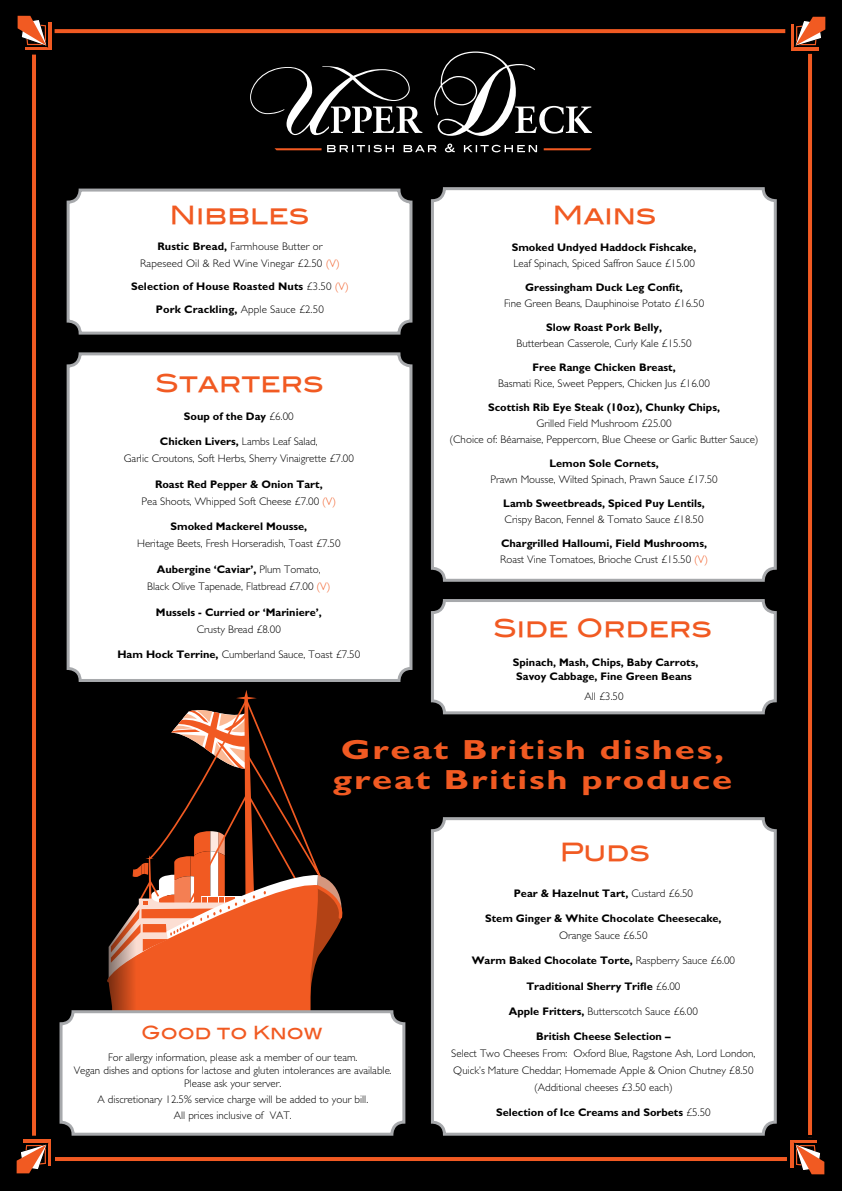
<style>
.page{position:relative;width:842px;height:1191px;background:#000}
.page>*{position:absolute;margin:0;border:0;box-sizing:border-box;transform-origin:0 0}
.t1{font:700 27.7px/30px "M Gill Sans";letter-spacing:.05em;color:#f15a22;text-align:center;scale:1.31 1}
.t2{font:25px "Blair Md ITCTT Medium";color:#f15a22}
.t3{font:18px "Blair Md ITCTT Medium";color:#f15a22}
.t4{font:300 11px/17px "M Gill Sans";color:#000;text-align:center}
.t5{font:700 11px/14px "M Gill Sans";color:#000;text-align:center}
.s1{font-weight:700}
.s2{color:#f15a22}
.s3{font-weight:300}
.s4{font-weight:300;color:#f15a22}
</style>
<div class="page">
<hr style="left:48px;top:23px;width:3px;height:27px;background:#f15a22">
<hr style="left:25px;top:47px;width:26px;height:3px;background:#f15a22">
<svg style="left:18px;top:16px;width:31px;height:32px"></svg>
<hr style="left:791px;top:47px;width:27px;height:3px;background:#f15a22">
<hr style="left:791px;top:24px;width:3px;height:26px;background:#f15a22">
<svg style="left:793px;top:17px;width:32px;height:31px"></svg>
<hr style="left:808px;top:54px;width:4px;height:1083px;background:#f15a22">
<svg style="left:55px;top:29px;width:730px;height:4px;background:#ea5721"></svg>
<hr style="left:55px;top:1157px;width:732px;height:4px;background:#f15a22">
<hr style="left:791px;top:1140px;width:3px;height:27px;background:#f15a22">
<hr style="left:791px;top:1139px;width:26px;height:3px;background:#f15a22">
<hr style="left:787px;top:1135px;width:38px;height:2px;background:#000">
<svg style="left:793px;top:1142px;width:31px;height:32px"></svg>
<hr style="left:24px;top:1139px;width:27px;height:3px;background:#f15a22">
<hr style="left:48px;top:1139px;width:3px;height:27px;background:#f15a22">
<svg style="left:17px;top:1141px;width:32px;height:32px"></svg>
<div style="left:432px;top:189px;width:343px;height:391px;background:#fff;border-radius:12px"></div>
<div style="left:431px;top:187px;width:346px;height:395px;border:3px solid #a7a9ac;border-radius:12px"></div>
<div style="left:432px;top:818px;width:343px;height:316px;background:#fff;border-radius:12px"></div>
<div style="left:431px;top:817px;width:346px;height:318px;border:3px solid #a7a9ac;border-radius:12px"></div>
<div style="left:432px;top:600px;width:343px;height:113px;background:#fff;border-radius:12px"></div>
<div style="left:431px;top:599px;width:346px;height:115px;border:3px solid #a7a9ac;border-radius:12px"></div>
<div style="left:68px;top:190px;width:343px;height:143px;background:#fff;border-radius:12px"></div>
<div style="left:67px;top:189px;width:345px;height:145px;border:3px solid #a7a9ac;border-radius:12px"></div>
<div style="left:68px;top:354px;width:343px;height:326px;background:#fff;border-radius:12px"></div>
<div style="left:67px;top:352px;width:345px;height:330px;border:3px solid #a7a9ac;border-radius:12px"></div>
<svg style="left:250px;top:51px;width:342px;height:85px"></svg>
<svg style="left:274px;top:144px;width:318px;height:8px"></svg>
<svg style="left:140px;top:690px;width:203px;height:320px"></svg>
<hr style="left:32px;top:55px;width:4px;height:1080px;background:#f15a22">
<div style="left:61px;top:1011px;width:343px;height:123px;background:#fff;border-radius:12px"></div>
<div style="left:60px;top:1010px;width:345px;height:125px;border:3px solid #a7a9ac;border-radius:12px"></div>
<h2 class="t2" style="left:170px;top:200px;width:141px">Nibbles</h2>
<p class="t4" style="left:140px;top:238px;width:201px"><span class="s1">Rustic Bread,</span> Farmhouse Butter or<br>Rapeseed Oil &amp; Red Wine Vinegar £2.50 <span class="s2">(V)</span></p>
<p class="t5" style="left:131px;top:275px;width:219px;line-height:22.7px">Selection of House Roasted Nuts <span class="s3">£3.50</span> <span class="s4">(V)<br></span>Pork Crackling, <span class="s3">Apple Sauce £2.50</span></p>
<h2 class="t2" style="left:156px;top:367px;width:169px">Starters</h2>
<p class="t5" style="left:184px;top:409px;width:111px">Soup of the Day <span class="s3">£6.00</span></p>
<p class="t4" style="left:124px;top:433px;width:232px"><span class="s1">Chicken Livers,</span> Lambs Leaf Salad,<br>Garlic Croutons, Soft Herbs, Sherry Vinaigrette £7.00</p>
<p class="t4" style="left:142px;top:476px;width:196px"><span class="s1">Roast Red Pepper &amp; Onion Tart,<br></span>Pea Shoots, Whipped Soft Cheese £7.00 <span class="s2">(V)</span></p>
<p class="t5" style="left:170px;top:520px;width:138px">Smoked Mackerel Mousse,</p>
<p class="t4" style="left:137px;top:535px;width:205px">Heritage Beets, Fresh Horseradish, Toast £7.50</p>
<p class="t4" style="left:147px;top:561px;width:185px"><span class="s1">Aubergine ‘Caviar’,</span> Plum Tomato,<br>Black Olive Tapenade, Flatbread £7.00 <span class="s2">(V)</span></p>
<p class="t5" style="left:156px;top:605px;width:167px">Mussels - Curried or ‘Mariniere’,</p>
<p class="t4" style="left:197px;top:620px;width:86px">Crusty Bread £8.00</p>
<p class="t4" style="left:117px;top:646px;width:244px"><span class="s1">Ham Hock Terrine,</span> Cumberland Sauce, Toast £7.50</p>
<h2 class="t2" style="left:552px;top:200px;width:105px">Mains</h2>
<p class="t5" style="left:512px;top:240px;width:186px">Smoked Undyed Haddock Fishcake,</p>
<p class="t4" style="left:513px;top:255px;width:183px">Leaf Spinach, Spiced Saffron Sauce £15.00</p>
<p class="t5" style="left:525px;top:280px;width:159px">Gressingham Duck Leg Confit,</p>
<p class="t4" style="left:504px;top:295px;width:202px">Fine Green Beans, Dauphinoise Potato £16.50</p>
<p class="t5" style="left:546px;top:320px;width:117px">Slow Roast Pork Belly,</p>
<p class="t4" style="left:516px;top:335px;width:177px">Butterbean Casserole, Curly Kale £15.50</p>
<p class="t5" style="left:532px;top:360px;width:145px">Free Range Chicken Breast,</p>
<p class="t4" style="left:498px;top:375px;width:213px">Basmati Rice, Sweet Peppers, Chicken Jus £16.00</p>
<p class="t5" style="left:488px;top:400px;width:233px">Scottish Rib Eye Steak (10oz), Chunky Chips,</p>
<p class="t4" style="left:449px;top:415px;width:311px;line-height:16px">Grilled Field Mushroom £25.00<br>(Choice of: Béarnaise, Peppercorn, Blue Cheese or Garlic Butter Sauce)</p>
<p class="t5" style="left:549px;top:456px;width:111px">Lemon Sole Cornets,</p>
<p class="t4" style="left:490px;top:471px;width:229px">Prawn Mousse, Wilted Spinach, Prawn Sauce £17.50</p>
<p class="t5" style="left:503px;top:496px;width:203px">Lamb Sweetbreads, Spiced Puy Lentils,</p>
<p class="t4" style="left:505px;top:511px;width:200px">Crispy Bacon, Fennel &amp; Tomato Sauce £18.50</p>
<p class="t4" style="left:500px;top:535px;width:209px;line-height:16px;text-align:left"><span class="s1">Chargrilled Halloumi, Field Mushrooms,<br></span>Roast Vine Tomatoes, Brioche Crust £15.50 <span class="s2">(V)</span></p>
<h2 class="t2" style="left:493px;top:613px;width:220px">Side Orders</h2>
<p class="t5" style="left:513px;top:655px;width:187px">Spinach, Mash, Chips, Baby Carrots,<br>Savoy Cabbage, Fine Green Beans</p>
<p class="t4" style="left:584px;top:687px;width:41px">All £3.50</p>
<h1 class="t1" style="left:333px;top:734px;width:307px">Great British dishes, great British produce</h1>
<h3 class="t3" style="left:141px;top:1021px;width:183px">Good to Know</h3>
<p class="t4" style="left:74px;top:1050px;width:320px;line-height:13.2px">For allergy information, please ask a member of our team.<br>Vegan dishes and options for lactose and gluten intolerances are available.<br>Please ask your server.</p>
<p class="t4" style="left:97px;top:1091px;width:272px;line-height:16px">A discretionary 12.5% service charge will be added to your bill.<br>All prices inclusive of VAT.</p>
<h2 class="t2" style="left:560px;top:836px;width:91px">Puds</h2>
<p class="t5" style="left:514px;top:886px;width:181px">Pear &amp; Hazelnut Tart, <span class="s3">Custard £6.50</span></p>
<p class="t5" style="left:485px;top:911px;width:238px">Stem Ginger &amp; White Chocolate Cheesecake,</p>
<p class="t4" style="left:559px;top:927px;width:90px">Orange Sauce £6.50</p>
<p class="t5" style="left:472px;top:953px;width:265px">Warm Baked Chocolate Torte, <span class="s3">Raspberry Sauce £6.00</span></p>
<p class="t5" style="left:526px;top:978px;width:155px">Traditional Sherry Trifle <span class="s3">£6.00</span></p>
<p class="t4" style="left:509px;top:1002px;width:191px"><span class="s1">Apple Fritters,</span> Butterscotch Sauce £6.00</p>
<p class="t5" style="left:536px;top:1028px;width:136px">British Cheese Selection –</p>
<p class="t4" style="left:451px;top:1044px;width:306px">Select Two Cheeses From: Oxford Blue, Ragstone Ash, Lord London,<br>Quick’s Mature Cheddar; Homemade Apple &amp; Onion Chutney £8.50 (Additional cheeses £3.50 each)</p>
<p class="t5" style="left:496px;top:1104px;width:216px">Selection of Ice Creams and Sorbets <span class="s3">£5.50</span></p>
</div>
